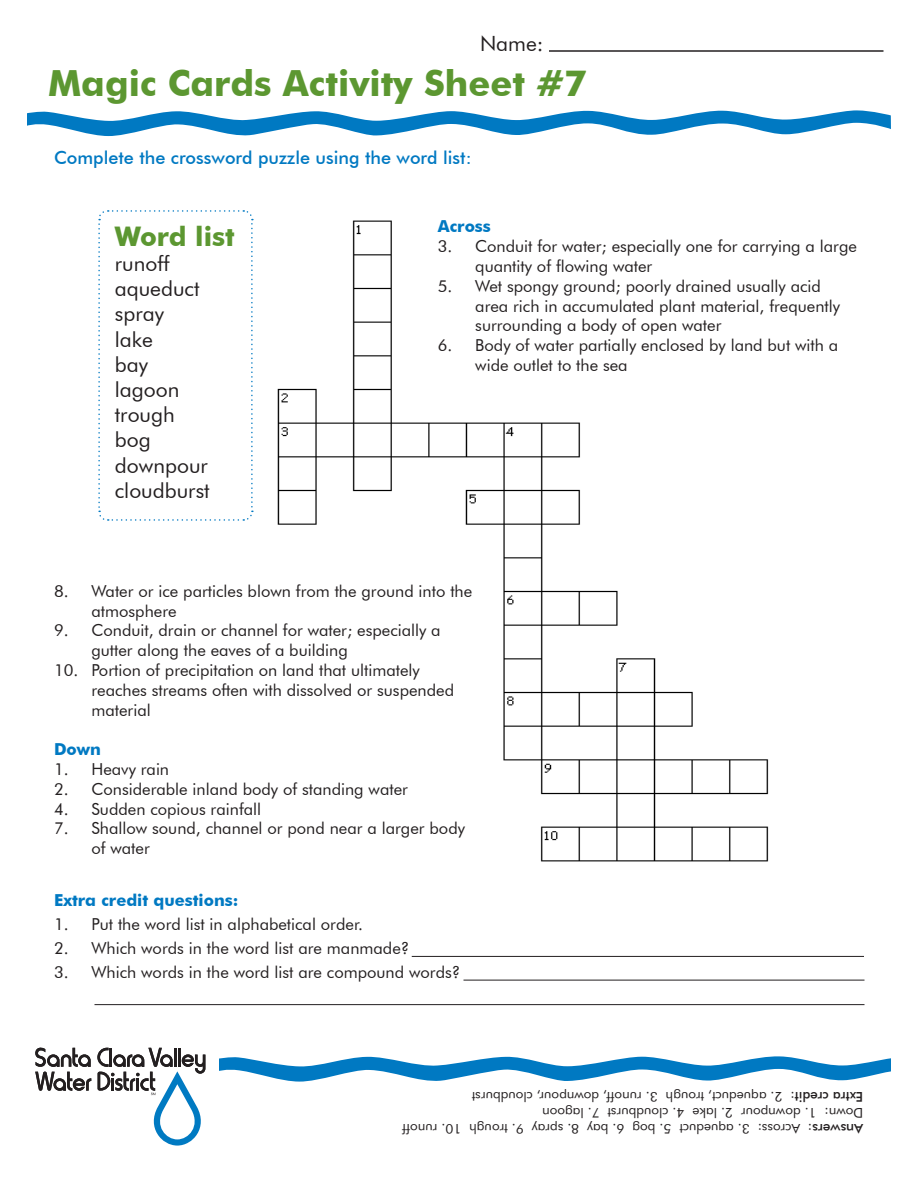
<style>
.page{position:relative;width:918px;height:1188px;background:#fff}
.page>*{position:absolute;margin:0;border:0;box-sizing:border-box;transform-origin:0 0}
.t1{font:700 36px "Futura BT";color:#5c9731}
.t2{font:700 27px "Futura BT";color:#5c9731}
.t3{font:21px "Futura BT";color:#231f20}
.t4{font:500 18px "Futura BT";color:#0079c2}
.t5{font:16.5px/19.8px "Futura BT";color:#231f20}
.t6{font:700 16.5px "Futura BT";color:#0079c2}
.t7{font:13.5px "Futura BT";color:#231f20}
.t8{font:500 13.5px "Futura BT";color:#231f20}
.s1{font-weight:400}
</style>
<div class="page">
<img style="left:277px;top:220px;width:492px;height:642px">
<svg style="left:98px;top:210px;width:155px;height:311px"></svg>
<svg style="left:35px;top:1048px;width:56px;height:43px"></svg>
<svg style="left:97px;top:1048px;width:108px;height:98px"></svg>
<hr style="left:549px;top:50px;width:335px;height:2px;background:#231f20">
<hr style="left:464px;top:980px;width:401px;height:1px;background:#231f20">
<hr style="left:94px;top:1004px;width:771px;height:1px;background:#231f20">
<svg style="left:27px;top:110px;width:864px;height:27px"></svg>
<svg style="left:219px;top:1056px;width:672px;height:26px"></svg>
<hr style="left:412px;top:956px;width:452px;height:1px;background:#231f20">
<p class="t3" style="left:480px;top:31px;width:65px">Name:</p>
<p class="t1" style="left:48px;top:61px;width:540px">Magic Cards Activity Sheet #7</p>
<p class="t4" style="left:54px;top:147px;width:419px">Complete the crossword puzzle using the word list:</p>
<p class="t2" style="left:115px;top:220px;width:121px">Word list</p>
<p class="t3" style="left:115px;top:251px;width:56px">runoff</p>
<p class="t3" style="left:115px;top:276px;width:86px">aqueduct</p>
<p class="t3" style="left:115px;top:301px;width:51px">spray</p>
<p class="t3" style="left:115px;top:326px;width:40px">lake</p>
<p class="t3" style="left:115px;top:352px;width:35px">bay</p>
<p class="t3" style="left:115px;top:377px;width:66px">lagoon</p>
<p class="t3" style="left:115px;top:402px;width:61px">trough</p>
<p class="t3" style="left:115px;top:427px;width:37px">bog</p>
<p class="t3" style="left:115px;top:452px;width:95px">downpour</p>
<p class="t3" style="left:115px;top:478px;width:96px">cloudburst</p>
<p class="t6" style="left:438px;top:217px;width:55px">Across</p>
<p class="t5" style="left:475px;top:236px;width:383px;text-indent:-38px">3. Conduit for water; especially one for carrying a large quantity of flowing water</p>
<p class="t5" style="left:475px;top:276px;width:366px;text-indent:-38px">5. Wet spongy ground; poorly drained usually acid area rich in accumulated plant material, frequently surrounding a body of open water</p>
<p class="t5" style="left:475px;top:335px;width:365px;text-indent:-38px">6. Body of water partially enclosed by land but with a wide outlet to the sea</p>
<p class="t5" style="left:92px;top:581px;width:382px;text-indent:-38px">8. Water or ice particles blown from the ground into the atmosphere</p>
<p class="t5" style="left:92px;top:620px;width:351px;text-indent:-38px">9. Conduit, drain or channel for water; especially a gutter along the eaves of a building</p>
<p class="t5" style="left:92px;top:660px;width:364px;text-indent:-38px">10. Portion of precipitation on land that ultimately reaches streams often with dissolved or suspended material</p>
<p class="t6" style="left:54px;top:739px;width:48px">Down</p>
<p class="t5" style="left:54px;top:759px;width:117px">1. Heavy rain</p>
<p class="t5" style="left:54px;top:779px;width:355px">2. Considerable inland body of standing water</p>
<p class="t5" style="left:54px;top:799px;width:209px">4. Sudden copious rainfall</p>
<p class="t5" style="left:92px;top:818px;width:375px;text-indent:-38px">7. Shallow sound, channel or pond near a larger body of water</p>
<p class="t6" style="left:54px;top:890px;width:186px">Extra credit questions:</p>
<p class="t5" style="left:54px;top:914px;width:310px">1. Put the word list in alphabetical order.</p>
<p class="t5" style="left:54px;top:938px;width:357px">2. Which words in the word list are manmade?</p>
<p class="t5" style="left:54px;top:962px;width:408px">3. Which words in the word list are compound words?</p>
<p class="t7" style="left:658px;top:1105px;width:187px;rotate:-180deg">3. runoff, downpour, cloudburst</p>
<p class="t7" style="left:783px;top:1105px;width:118px;rotate:-180deg">2. aqueduct, trough</p>
<p class="t8" style="left:863px;top:1105px;width:74px;rotate:-180deg">Extra credit<span class="s1">:</span></p>
<p class="t7" style="left:600px;top:1121px;width:59px;rotate:-180deg">7. lagoon</p>
<p class="t7" style="left:685px;top:1121px;width:78px;rotate:-180deg">4. cloudburst</p>
<p class="t7" style="left:733px;top:1121px;width:42px;rotate:-180deg">2. lake</p>
<p class="t7" style="left:817px;top:1121px;width:77px;rotate:-180deg">1. downpour</p>
<p class="t7" style="left:863px;top:1121px;width:40px;rotate:-180deg">Down:</p>
<p class="t7" style="left:461px;top:1137px;width:61px;rotate:-180deg">10. runoff</p>
<p class="t7" style="left:524px;top:1137px;width:56px;rotate:-180deg">9. trough</p>
<p class="t7" style="left:579px;top:1137px;width:49px;rotate:-180deg">8. spray</p>
<p class="t7" style="left:625px;top:1137px;width:39px;rotate:-180deg">6. bay</p>
<p class="t7" style="left:672px;top:1137px;width:41px;rotate:-180deg">5. bog</p>
<p class="t7" style="left:750px;top:1137px;width:72px;rotate:-180deg">3. aqueduct</p>
<p class="t7" style="left:800px;top:1137px;width:44px;rotate:-180deg">Across:</p>
<p class="t8" style="left:863px;top:1137px;width:57px;rotate:-180deg">Answers<span class="s1">:</span></p>
</div>
